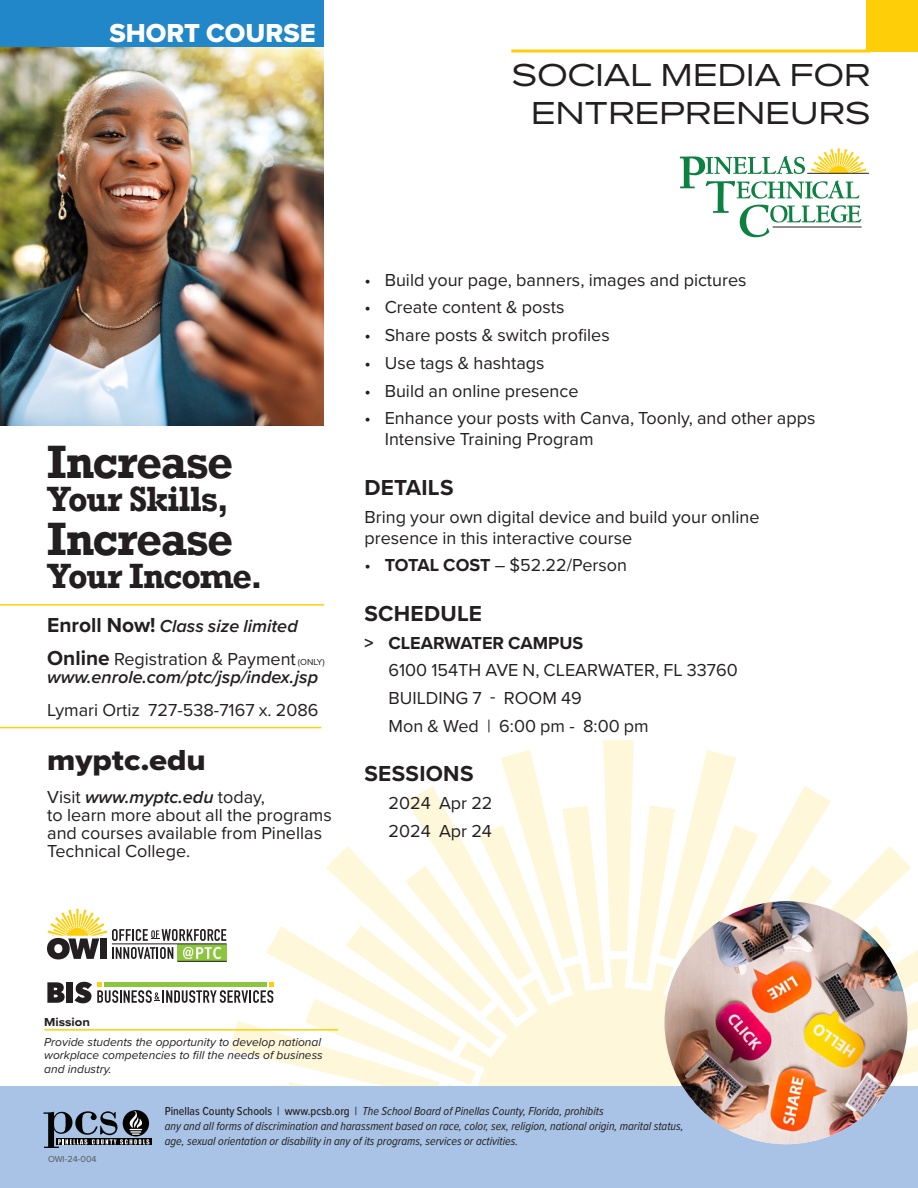
<style>
.page{position:relative;width:918px;height:1188px;background:#fff}
.page>*{position:absolute;margin:0;border:0;box-sizing:border-box;transform-origin:0 0}
.Head-02-29{font:700 48px "Rockwell";letter-spacing:-.035em;color:#231f20;scale:.95 1}
.Head-02-29-2{font:700 36px "Rockwell";letter-spacing:-.03em;color:#231f20;scale:.95 1}
.Course_Title{font:33px/37.5px "Proxima Nova Ex Wd";letter-spacing:-.01em;color:#231f20;text-align:center}
.URL{font:30px "Proxima Nova Wide Extrabld";color:#231f20}
.t1{font:27px "Proxima Nova Extrabld";color:#fff}
.Sub_Caps_13_15{font:700 22.5px "Proxima Nova";letter-spacing:.01em;color:#231f20}
.Sidebar_Body_10_12{font:18px/18px "Proxima Nova";color:#231f20}
.Body_10_14{font:18px/21px "Proxima Nova";color:#231f20}
.Sidebar_Body_10_12-2{font:italic 600 18px/18px "Proxima Nova";color:#231f20}
.Campus{font:18px "Proxima Nova";color:#231f20}
.Campus-2{font:700 18px "Proxima Nova";color:#231f20}
.t2{font:italic 12px/15px "Proxima Nova Cond";color:#231f20}
.t3{font:italic 12px/13.5px "Proxima Nova";color:#231f20}
.t4{font:700 12px "Proxima Nova Wide";color:#231f20}
.Job_Code_Number{font:9px "Proxima Nova";color:#57585a}
.s1{font-weight:700;font-style:normal;font-size:21px}
.s2{font-weight:400;font-style:normal}
.s3{font-weight:400;font-style:normal;font-size:9px}
.s4{font-weight:600;font-style:italic}
.s5{font-weight:700}
.s6{font-weight:500;font-style:normal}
</style>
<div class="page">
<div style="left:0;top:1086px;width:918px;height:102px;background:#a8c3e5"></div>
<div style="left:0;top:0;width:324px;height:47px;background:#2287c8"></div>
<div style="left:866px;top:0;width:52px;height:52px;background:#fece08"></div>
<svg style="left:149px;top:1139px;width:2px;height:6px"></svg>
<svg style="left:44px;top:1110px;width:105px;height:38px"></svg>
<hr style="left:44px;top:1029px;width:294px;height:2px;background:#fece08">
<svg style="left:47px;top:740px;width:871px;height:346px"></svg>
<hr style="left:177px;top:961px;width:50px;height:1px;background:#231f20">
<hr style="left:112px;top:944px;width:115px;height:1px;background:#231f20">
<img style="left:664px;top:901px;width:244px;height:243px;border-radius:121px">
<hr style="left:511px;top:50px;width:360px;height:2px;background:#fece08">
<img style="left:0;top:47px;width:324px;height:378px">
<hr style="left:0;top:604px;width:324px;height:2px;background:#fece08">
<hr style="left:0;top:727px;width:321px;height:1px;background:#fece08">
<svg style="left:680px;top:148px;width:186px;height:89px"></svg>
<hr style="left:807px;top:173px;width:62px;height:1px;background:#231f20">
<hr style="left:773px;top:227px;width:89px;height:1px;background:#231f20">
<h3 class="t1" style="left:109px;top:12px;width:208px">SHORT COURSE</h3>
<p class="Course_Title" style="left:512px;top:55px;width:361px">SOCIAL MEDIA FOR<br>ENTREPRENEURS</p>
<p class="Head-02-29" style="left:47px;top:433px;width:197px">Increase</p>
<p class="Head-02-29-2" style="left:47px;top:477px;width:193px">Your Skills,</p>
<p class="Head-02-29" style="left:47px;top:509px;width:197px">Increase</p>
<p class="Head-02-29-2" style="left:47px;top:554px;width:228px">Your Income.</p>
<p class="Sidebar_Body_10_12-2" style="left:47px;top:617px;width:252px"><span class="s1">Enroll Now!</span> Class size limited</p>
<p class="Sidebar_Body_10_12-2" style="left:47px;top:650px;width:279px"><span class="s1">Online</span> <span class="s2">Registration &amp; Payment</span> <span class="s3">(ONLY) </span>www.enrole.com/ptc/jsp/index.jsp</p>
<p class="Sidebar_Body_10_12" style="left:47px;top:700px;width:273px">Lymari Ortiz 727-538-7167 x. 2086</p>
<p class="URL" style="left:47px;top:738px;width:160px">myptc.edu</p>
<p class="Sidebar_Body_10_12" style="left:47px;top:787px;width:286px">Visit <span class="s4">www.myptc.edu</span> today,<br>to learn more about all the programs and courses available from Pinellas<br>Technical College.</p>
<p class="Sidebar_Body_10_12" style="left:364px;top:270px;width:384px">• Build your page, banners, images and pictures</p>
<p class="Sidebar_Body_10_12" style="left:364px;top:298px;width:201px">• Create content &amp; posts</p>
<p class="Sidebar_Body_10_12" style="left:364px;top:325px;width:247px">• Share posts &amp; switch profiles</p>
<p class="Sidebar_Body_10_12" style="left:364px;top:353px;width:182px">• Use tags &amp; hashtags</p>
<p class="Sidebar_Body_10_12" style="left:364px;top:381px;width:216px">• Build an online presence</p>
<p class="Sidebar_Body_10_12" style="left:385px;top:407px;width:432px;line-height:21px;text-indent:-20px">• Enhance your posts with Canva, Toonly, and other apps<br>Intensive Training Program</p>
<p class="Sub_Caps_13_15" style="left:364px;top:471px;width:91px">DETAILS</p>
<p class="Body_10_14" style="left:364px;top:505px;width:397px">Bring your own digital device and build your online presence in this interactive course</p>
<p class="Sidebar_Body_10_12" style="left:364px;top:556px;width:264px">• <span class="s5">TOTAL COST</span> – $52.22/Person</p>
<p class="Sub_Caps_13_15" style="left:364px;top:597px;width:119px">SCHEDULE</p>
<p class="Campus-2" style="left:364px;top:629px;width:220px">&gt; CLEARWATER CAMPUS</p>
<p class="Campus" style="left:388px;top:657px;width:351px">6100 154TH AVE N, CLEARWATER, FL 33760</p>
<p class="Campus" style="left:388px;top:685px;width:195px">BUILDING 7 - ROOM 49</p>
<p class="Body_10_14" style="left:388px;top:715px;width:262px">Mon &amp; Wed | 6:00 pm - 8:00 pm</p>
<p class="Sub_Caps_13_15" style="left:364px;top:757px;width:111px">SESSIONS</p>
<p class="Body_10_14" style="left:388px;top:792px;width:106px">2024 Apr 22</p>
<p class="Body_10_14" style="left:388px;top:820px;width:105px">2024 Apr 24</p>
<p class="t4" style="left:44px;top:1013px;width:47px">Mission</p>
<p class="t3" style="left:44px;top:1035px;width:280px">Provide students the opportunity to develop national workplace competencies to fill the needs of business and industry.</p>
<p class="Job_Code_Number" style="left:48px;top:1152px;width:50px">OWI-24-004</p>
<p class="t2" style="left:165px;top:1103px;width:520px"><span class="s6">Pinellas County Schools | www.pcsb.org |</span> The School Board of Pinellas County, Florida, prohibits<br>any and all forms of discrimination and harassment based on race, color, sex, religion, national origin, marital status, age, sexual orientation or disability in any of its programs, services or activities.</p>
</div>
